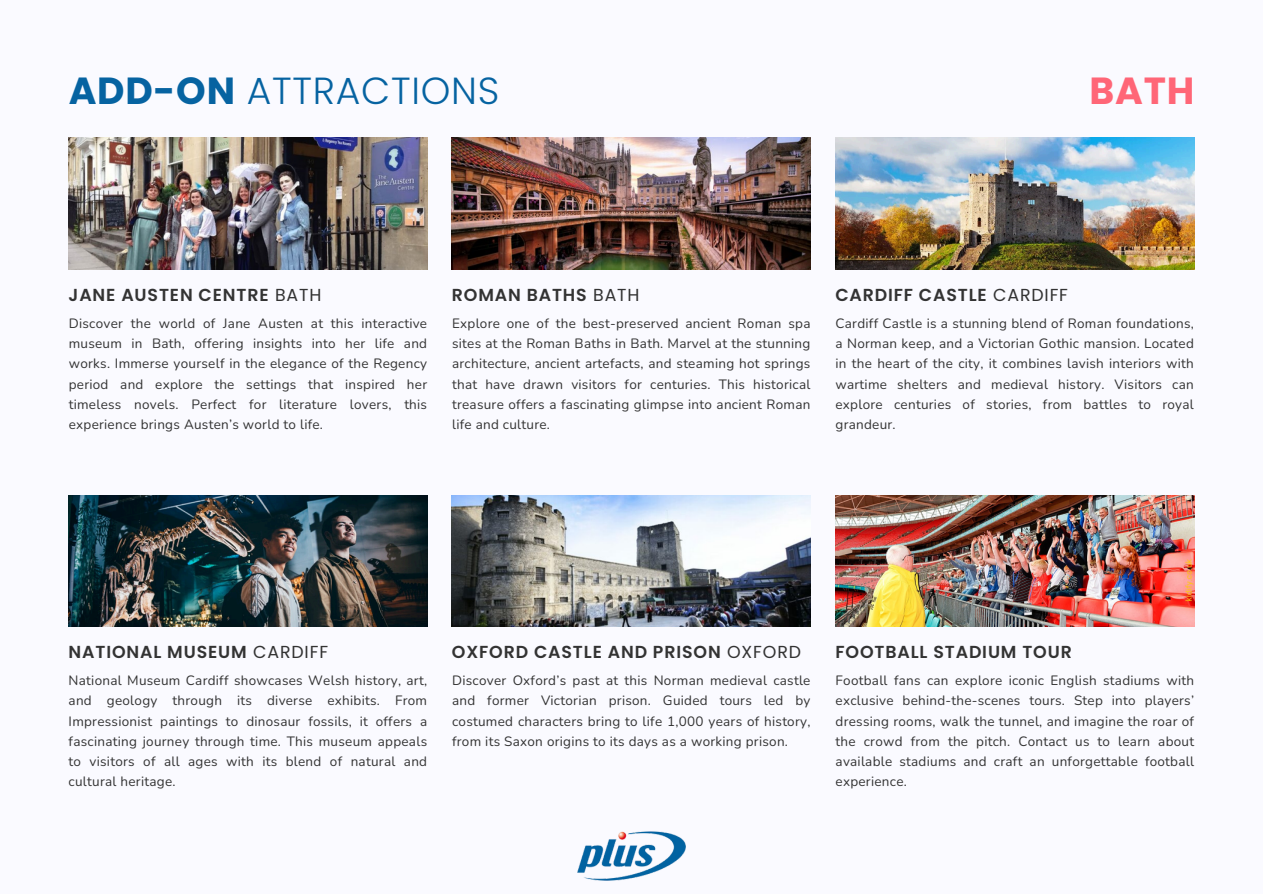
<style>
.page{position:relative;width:1263px;height:894px;background:#fff}
.page>*{position:absolute;margin:0;border:0;box-sizing:border-box;transform-origin:0 0}
.t1{font:300 37.65px "Poppins";letter-spacing:.02em;color:#0663a1}
.t2{font:700 37.65px "Poppins";color:#f67}
.t3{font:600 17.4px "Poppins";letter-spacing:.05em;color:#333}
.t4{font:13.5px/20.2px "Nunito";letter-spacing:.02em;color:#333;text-align:justify}
.s1{font-weight:700}
.s2{font-weight:400}
</style>
<div class="page">
<div style="left:0;top:0;width:1263px;height:893px;background:#fafaff"></div>
<img style="left:577px;top:831px;width:108px;height:50px">
<img style="left:69px;top:138px;width:358px;height:131px">
<img style="left:835px;top:495px;width:359px;height:131px">
<img style="left:452px;top:138px;width:359px;height:131px">
<img style="left:835px;top:138px;width:359px;height:131px">
<img style="left:69px;top:495px;width:358px;height:131px">
<img style="left:452px;top:495px;width:359px;height:131px">
<h3 class="t1" style="left:69px;top:64px;width:432px"><span class="s1">ADD-ON</span> ATTRACTIONS</h3>
<p class="t2" style="left:1090px;top:64px;width:106px">BATH</p>
<h4 class="t3" style="left:69px;top:282px;width:254px">JANE AUSTEN CENTRE <span class="s2">BATH</span></h4>
<p class="t4" style="left:69px;top:313px;width:360px">Discover the world of Jane Austen at this interactive museum in Bath, offering insights into her life and works. Immerse yourself in the elegance of the Regency period and explore the settings that inspired her timeless novels. Perfect for literature lovers, this experience brings Austen’s world to life.</p>
<p class="t3" style="left:452px;top:282px;width:189px">ROMAN BATHS <span class="s2">BATH</span></p>
<h4 class="t4" style="left:452px;top:313px;width:360px">Explore one of the best-preserved ancient Roman spa sites at the Roman Baths in Bath. Marvel at the stunning architecture, ancient artefacts, and steaming hot springs that have drawn visitors for centuries. This historical treasure offers a fascinating glimpse into ancient Roman life and culture.</h4>
<p class="t3" style="left:835px;top:282px;width:234px">CARDIFF CASTLE <span class="s2">CARDIFF</span></p>
<p class="t4" style="left:835px;top:313px;width:360px">Cardiff Castle is a stunning blend of Roman foundations, a Norman keep, and a Victorian Gothic mansion. Located in the heart of the city, it combines lavish interiors with wartime shelters and medieval history. Visitors can explore centuries of stories, from battles to royal grandeur.</p>
<h4 class="t3" style="left:69px;top:639px;width:261px">NATIONAL MUSEUM <span class="s2">CARDIFF</span></h4>
<p class="t4" style="left:69px;top:670px;width:360px">National Museum Cardiff showcases Welsh history, art, and geology through its diverse exhibits. From Impressionist paintings to dinosaur fossils, it offers a fascinating journey through time. This museum appeals to visitors of all ages with its blend of natural and cultural heritage.</p>
<p class="t3" style="left:452px;top:639px;width:351px">OXFORD CASTLE AND PRISON <span class="s2">OXFORD</span></p>
<p class="t4" style="left:452px;top:670px;width:360px">Discover Oxford’s past at this Norman medieval castle and former Victorian prison. Guided tours led by costumed characters bring to life 1,000 years of history, from its Saxon origins to its days as a working prison.</p>
<p class="t3" style="left:835px;top:639px;width:238px">FOOTBALL STADIUM TOUR</p>
<p class="t4" style="left:836px;top:670px;width:360px">Football fans can explore iconic English stadiums with exclusive behind-the-scenes tours. Step into players’ dressing rooms, walk the tunnel, and imagine the roar of the crowd from the pitch. Contact us to learn about available stadiums and craft an unforgettable football experience.</p>
</div>
